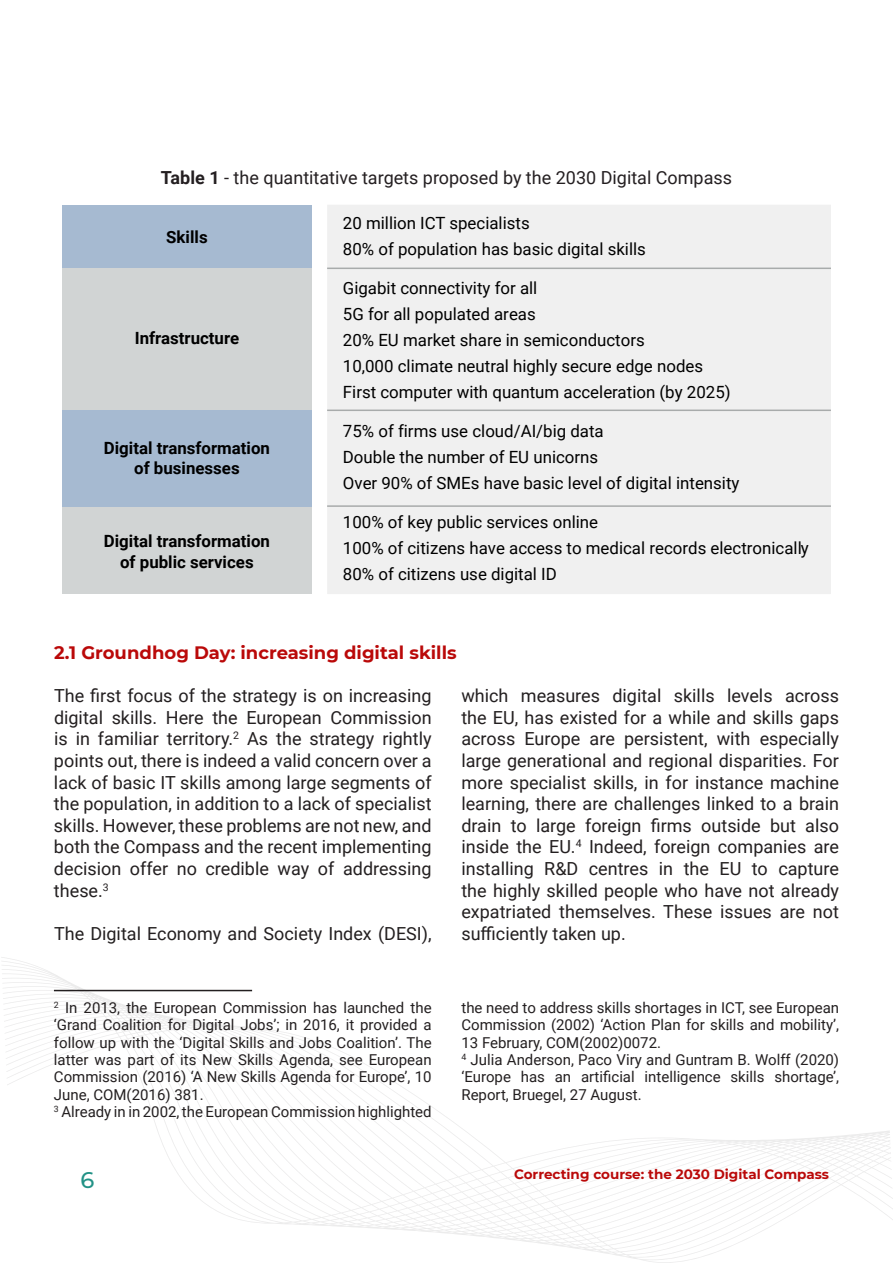
<style>
.page{position:relative;width:893px;height:1263px;background:#fff}
.page>*{position:absolute;margin:0;border:0;box-sizing:border-box;transform-origin:0 0}
.t1{font:500 22.5px "Montserrat";color:#229286}
.t2{font:18px/21.6px "Roboto";color:#231f20;text-align:justify}
.t3{font:18px "Roboto";color:#241f21}
.t4{font:700 18px "Montserrat";color:#ba0909}
.t5{font:16.8px/26.1px "Roboto";color:#000}
.t6{font:700 16.8px/20.2px "Roboto";color:#000;text-align:center}
.t7{font:15px/17.2px "Roboto";color:#231f20}
.t8{font:700 13.5px "Montserrat";color:#ba0909}
.s1{font-weight:700}
</style>
<div class="page">
<svg style="left:2px;top:957px;width:891px;height:305px"></svg>
<svg style="left:298px;top:1130px;width:593px;height:122px"></svg>
<hr style="left:54px;top:990px;width:198px;height:1px;background:#231f20">
<div style="left:327px;top:205px;width:504px;height:389px;background:#f0f0f0"></div>
<div style="left:62px;top:205px;width:250px;height:63px;background:#a6bad1"></div>
<div style="left:62px;top:268px;width:250px;height:142px;background:#d1d4d4"></div>
<div style="left:62px;top:507px;width:250px;height:87px;background:#d1d4d4"></div>
<div style="left:62px;top:410px;width:250px;height:97px;background:#a6bad1"></div>
<hr style="left:327px;top:268px;width:504px;height:1px;background:#a8abab">
<hr style="left:327px;top:410px;width:504px;height:1px;background:#a8abab">
<hr style="left:327px;top:505px;width:504px;height:2px;background:#a8abab">
<p class="t3" style="left:161px;top:165px;width:573px"><span class="s1">Table 1</span> - the quantitative targets proposed by the 2030 Digital Compass</p>
<p class="t5" style="left:343px;top:209px;width:304px">20 million ICT specialists<br>80% of population has basic digital skills</p>
<p class="t5" style="left:343px;top:274px;width:389px">Gigabit connectivity for all<br>5G for all populated areas<br>20% EU market share in semiconductors<br>10,000 climate neutral highly secure edge nodes First computer with quantum acceleration (by 2025)</p>
<p class="t5" style="left:343px;top:417px;width:398px">75% of firms use cloud/AI/big data<br>Double the number of EU unicorns<br>Over 90% of SMEs have basic level of digital intensity</p>
<p class="t5" style="left:343px;top:509px;width:467px">100% of key public services online<br>100% of citizens have access to medical records electronically<br>80% of citizens use digital ID</p>
<p class="t6" style="left:166px;top:226px;width:43px">Skills</p>
<p class="t6" style="left:135px;top:327px;width:106px">Infrastructure</p>
<p class="t6" style="left:104px;top:437px;width:168px">Digital transformation of businesses</p>
<p class="t6" style="left:104px;top:531px;width:168px">Digital transformation of public services</p>
<p class="t4" style="left:54px;top:639px;width:404px">2.1 Groundhog Day: increasing digital skills</p>
<p class="t2" style="left:54px;top:684px;width:379px">The first focus of the strategy is on increasing digital skills. Here the European Commission is in familiar territory.<sup>2</sup> As the strategy rightly points out, there is indeed a valid concern over a lack of basic IT skills among large segments of the population, in addition to a lack of specialist skills. However, these problems are not new, and both the Compass and the recent implementing decision offer no credible way of addressing these.<sup>3</sup></p>
<p class="t2" style="left:54px;top:922px;width:379px">The Digital Economy and Society Index (DESI),</p>
<p class="t2" style="left:461px;top:684px;width:379px">which measures digital skills levels across the EU, has existed for a while and skills gaps across Europe are persistent, with especially large generational and regional disparities. For more specialist skills, in for instance machine learning, there are challenges linked to a brain drain to large foreign firms outside but also inside the EU.<sup>4</sup> Indeed, foreign companies are installing R&amp;D centres in the EU to capture the highly skilled people who have not already expatriated themselves. These issues are not sufficiently taken up.</p>
<p class="t7" style="left:54px;top:998px;width:379px"><sup>2</sup> In 2013, the European Commission has launched the ‘Grand Coalition for Digital Jobs’; in 2016, it provided a follow up with the ‘Digital Skills and Jobs Coalition’. The latter was part of its New Skills Agenda, see European Commission (2016) ‘A New Skills Agenda for Europe’, 10<br>June, COM(2016) 381.<br><sup>3</sup> Already in in 2002, the European Commission highlighted</p>
<p class="t7" style="left:461px;top:998px;width:379px">the need to address skills shortages in ICT, see European Commission (2002) ‘Action Plan for skills and mobility’, 13 February, COM(2002)0072.<br><sup>4</sup> Julia Anderson, Paco Viry and Guntram B. Wolff (2020) ‘Europe has an artificial intelligence skills shortage’, Report, Bruegel, 27 August.</p>
<p class="t1" style="left:80px;top:1164px;width:15px">6</p>
<p class="t8" style="left:514px;top:1165px;width:316px">Correcting course: the 2030 Digital Compass</p>
</div>
